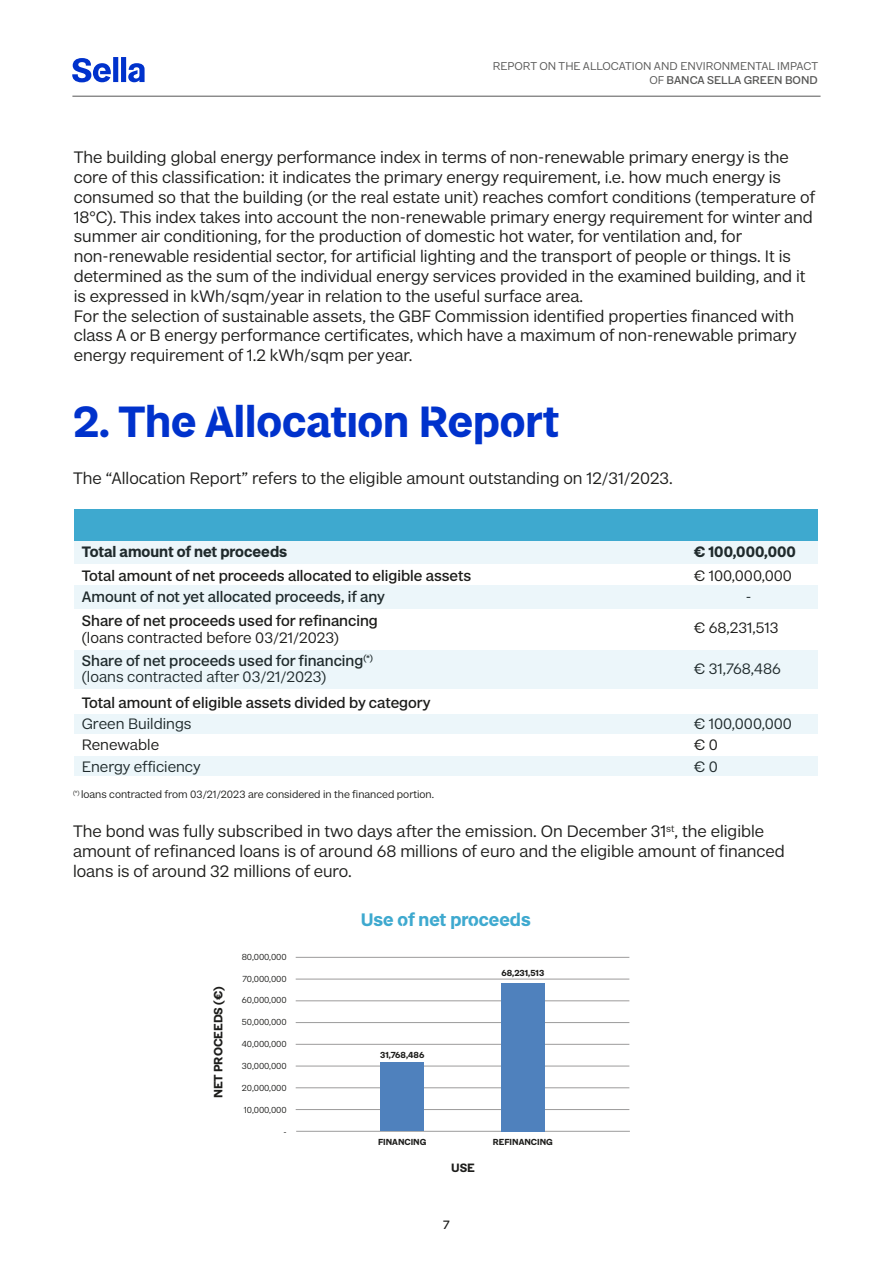
<style>
.page{position:relative;width:893px;height:1263px;background:#fff}
.page>*{position:absolute;margin:0;border:0;box-sizing:border-box;transform-origin:0 0}
.t1{font:700 43.5px "Sella Stencil";color:#0032cc}
.t2{font:700 18px "Sella Stencil";color:#3ea9cf}
.t3{font:16.5px/19.8px "Sella";color:#1d1d1b}
.t4{font:500 15px/23px "Sella";color:#1d1d1b}
.t5{font:15px "Sella";color:#1d1d1b}
.t6{font:700 15px "Sella";color:#1d1d1b}
.t7{font:700 12px "Sella";color:#1d1d1b}
.t8{font:500 12px "Sella";color:#1d1d1b}
.t9{font:11.25px/13.5px "Sella";color:#575756;text-align:right}
.t10{font:10.5px "Sella";color:#1d1d1b}
.t11{font:8.7px "Sella";color:#1d1d1b}
.t12{font:700 8.7px "Sella";color:#1d1d1b}
.s1{font-weight:500}
.s2{font-weight:400}
</style>
<div class="page">
<hr style="left:296px;top:1131px;width:334px;height:1px;background:#9c9b9b">
<hr style="left:296px;top:979px;width:333px;height:1px;background:#9c9b9b">
<hr style="left:296px;top:957px;width:333px;height:1px;background:#9c9b9b">
<hr style="left:72px;top:96px;width:748px;height:1px;background:#575756">
<svg style="left:72px;top:57px;width:73px;height:25px"></svg>
<div style="left:74px;top:509px;width:743px;height:32px;background:#3ea9cf"></div>
<div style="left:74px;top:541px;width:743px;height:23px;background:#ecf6fa"></div>
<div style="left:74px;top:585px;width:743px;height:23px;background:#ecf6fa"></div>
<div style="left:74px;top:650px;width:743px;height:39px;background:#ecf6fa"></div>
<div style="left:74px;top:715px;width:743px;height:19px;background:#ecf6fa"></div>
<div style="left:74px;top:757px;width:743px;height:19px;background:#ecf6fa"></div>
<hr style="left:296px;top:1000px;width:333px;height:1px;background:#9c9b9b">
<hr style="left:296px;top:1022px;width:333px;height:1px;background:#9c9b9b">
<hr style="left:296px;top:1044px;width:333px;height:1px;background:#9c9b9b">
<hr style="left:296px;top:1066px;width:333px;height:1px;background:#9c9b9b">
<hr style="left:296px;top:1087px;width:333px;height:1px;background:#9c9b9b">
<hr style="left:296px;top:1109px;width:333px;height:1px;background:#9c9b9b">
<div style="left:380px;top:1062px;width:44px;height:69px;background:#4f81bd"></div>
<div style="left:501px;top:983px;width:44px;height:148px;background:#4f81bd"></div>
<p class="t9" style="left:493px;top:59px;width:327px">REPORT ON THE ALLOCATION AND ENVIRONMENTAL IMPACT<br>OF <span class="s1">BANCA SELLA GREEN BOND</span></p>
<p class="t3" style="left:74px;top:147px;width:743px">The building global energy performance index in terms of non-renewable primary energy is the core of this classification: it indicates the primary energy requirement, i.e. how much energy is consumed so that the building (or the real estate unit) reaches comfort conditions (temperature of 18°C). This index takes into account the non-renewable primary energy requirement for winter and summer air conditioning, for the production of domestic hot water, for ventilation and, for non-renewable residential sector, for artificial lighting and the transport of people or things. It is determined as the sum of the individual energy services provided in the examined building, and it is expressed in kWh/sqm/year in relation to the useful surface area.<br>For the selection of sustainable assets, the GBF Commission identified properties financed with class A or B energy performance certificates, which have a maximum of non-renewable primary energy requirement of 1.2 kWh/sqm per year.</p>
<h1 class="t1" style="left:73px;top:394px;width:488px">2. The Allocation Report</h1>
<p class="t3" style="left:73px;top:468px;width:601px">The “Allocation Report" refers to the eligible amount outstanding on 12/31/2023.</p>
<p class="t6" style="left:82px;top:542px;width:207px">Total amount of net proceeds</p>
<p class="t6" style="left:694px;top:542px;width:104px">€ 100,000,000</p>
<p class="t4" style="left:82px;top:564px;width:391px">Total amount of net proceeds allocated to eligible assets</p>
<p class="t5" style="left:694px;top:566px;width:100px">€ 100,000,000</p>
<p class="t4" style="left:82px;top:585px;width:304px">Amount of not yet allocated proceeds, if any</p>
<p class="t5" style="left:746px;top:587px;width:7px">-</p>
<p class="t4" style="left:82px;top:609px;width:298px">Share of net proceeds used for refinancing</p>
<p class="t5" style="left:694px;top:618px;width:86px">€ 68,231,513</p>
<p class="t4" style="left:82px;top:626px;width:293px"><span class="s2">(loans contracted before 03/21/2023)<br></span>Share of net proceeds used for financing<sup>(*)</sup></p>
<p class="t5" style="left:694px;top:659px;width:89px">€ 31,768,486</p>
<p class="t5" style="left:82px;top:667px;width:246px">(loans contracted after 03/21/2023)</p>
<p class="t4" style="left:82px;top:691px;width:350px">Total amount of eligible assets divided by category</p>
<p class="t5" style="left:82px;top:714px;width:111px">Green Buildings</p>
<p class="t5" style="left:694px;top:714px;width:100px">€ 100,000,000</p>
<p class="t5" style="left:82px;top:736px;width:79px">Renewable</p>
<p class="t5" style="left:694px;top:736px;width:26px">€ 0</p>
<p class="t5" style="left:82px;top:757px;width:120px">Energy efficiency</p>
<p class="t5" style="left:694px;top:757px;width:26px">€ 0</p>
<p class="t10" style="left:73px;top:788px;width:363px"><sup>(*)</sup> loans contracted from 03/21/2023 are considered in the financed portion.</p>
<p class="t3" style="left:73px;top:821px;width:713px">The bond was fully subscribed in two days after the emission. On December 31<sup>st</sup>, the eligible amount of refinanced loans is of around 68 millions of euro and the eligible amount of financed loans is of around 32 millions of euro.</p>
<p class="t2" style="left:361px;top:908px;width:171px">Use of net proceeds</p>
<p class="t11" style="left:242px;top:951px;width:47px">80,000,000</p>
<p class="t12" style="left:501px;top:967px;width:44px">68,231,513</p>
<p class="t11" style="left:242px;top:973px;width:46px">70,000,000</p>
<p class="t11" style="left:242px;top:995px;width:46px">60,000,000</p>
<p class="t11" style="left:242px;top:1017px;width:46px">50,000,000</p>
<p class="t11" style="left:242px;top:1039px;width:46px">40,000,000</p>
<p class="t11" style="left:242px;top:1060px;width:46px">30,000,000</p>
<p class="t11" style="left:242px;top:1082px;width:46px">20,000,000</p>
<p class="t11" style="left:244px;top:1104px;width:44px">10,000,000</p>
<p class="t11" style="left:284px;top:1126px;width:5px">-</p>
<p class="t7" style="left:211px;top:1098px;width:114px;rotate:-90deg">NET PROCEEDS (€)</p>
<p class="t12" style="left:380px;top:1049px;width:46px">31,768,486</p>
<p class="t12" style="left:378px;top:1136px;width:50px">FINANCING</p>
<p class="t12" style="left:493px;top:1136px;width:61px">REFINANCING</p>
<p class="t7" style="left:451px;top:1160px;width:25px">USE</p>
<p class="t8" style="left:443px;top:1217px;width:8px">7</p>
</div>
